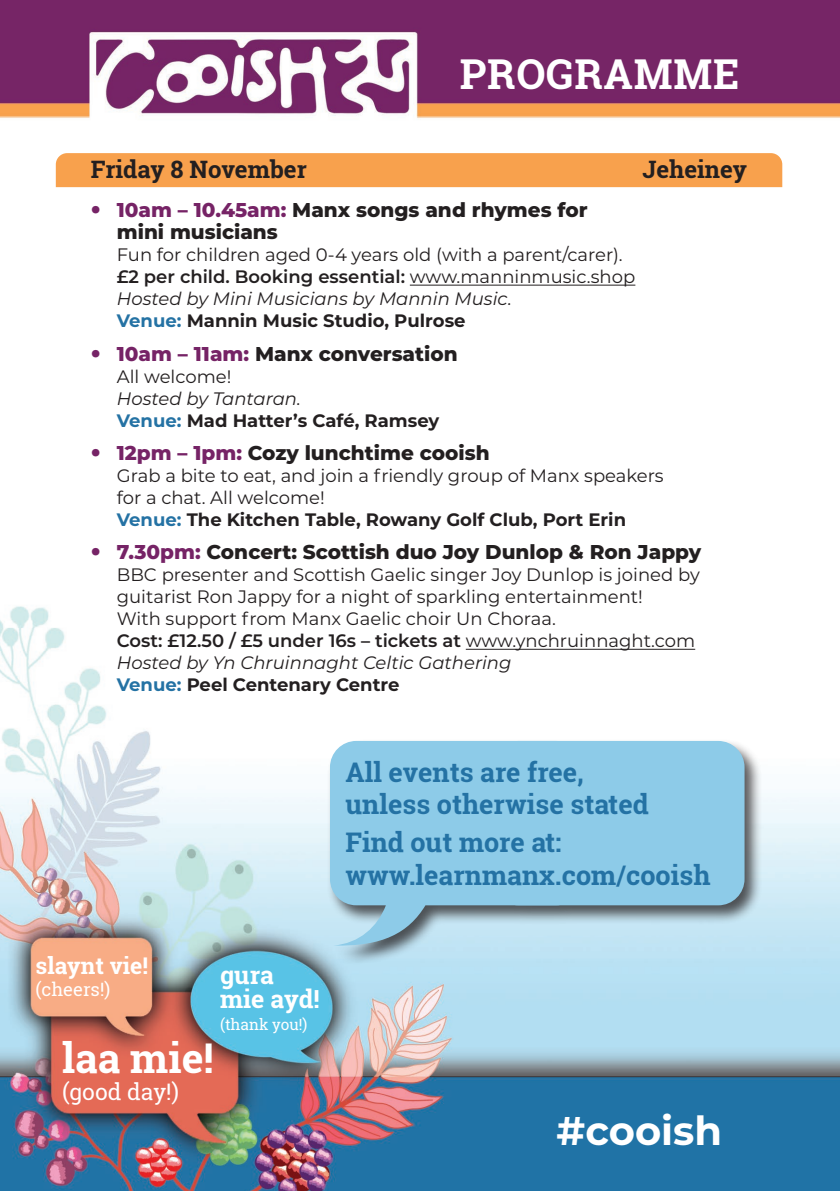
<style>
.page{position:relative;width:840px;height:1191px;background:#fff}
.page>*{position:absolute;margin:0;border:0;box-sizing:border-box;transform-origin:0 0}
.t1{font:700 41.2px "Roboto Slab";letter-spacing:.02em;color:#fff}
.t2{font:700 41px "Roboto Slab";color:#fff}
.t3{font:700 40px "Montserrat Alternates";color:#fff}
.t4{font:700 27px/32.4px "Roboto Slab";color:#2472a4}
.t5{font:700 25px/23.8px "Roboto Slab";color:#fff}
.t6{font:700 24px "Roboto Slab";color:#231f20}
.t7{font:700 23px "Roboto Slab";color:#fff}
.t8{font:22.8px "Roboto Slab";color:#fff}
.t9{font:800 20px/22px "Montserrat";color:#231f20}
.t10{font:18.4px "Roboto Slab";color:#fff}
.t11{font:18px/22px "Montserrat";color:#231f20}
.t12{font:700 18px/22px "Montserrat";color:#231f20}
.t13{font:15.4px "Roboto Slab";color:#fff}
.s1{font-size:26px;color:#762366}
.s2{color:#762366}
.s3{font-weight:600}
.s4{font-style:italic}
.s5{font-weight:700;color:#2472a4}
.s6{font-weight:700}
.s7{font-weight:400;font-style:italic}
.s8{color:#2472a4}
</style>
<div class="page">
<img style="left:0;top:0;width:839px;height:1191px">
<div style="left:326px;top:739px;width:436px;height:226px;background:#231f20;opacity:.75"></div>
<svg style="left:330px;top:741px;width:252px;height:204px;background:#93c8e1"></svg>
<div style="left:492px;top:741px;width:252px;height:164px;background:#8dcbe8;border-radius:26px"></div>
<div style="left:56px;top:153px;width:725px;height:34px;background:#f8a14d"></div>
<hr style="left:409px;top:285px;width:226px;height:1px;background:#231f20">
<hr style="left:465px;top:649px;width:229px;height:1px;background:#231f20">
<h1 class="t1" style="left:459px;top:45px;width:281px">PROGRAMME</h1>
<h3 class="t6" style="left:91px;top:153px;width:217px">Friday 8 November</h3>
<h3 class="t6" style="left:642px;top:153px;width:106px">Jeheiney</h3>
<p class="t9" style="left:117px;top:198px;width:472px;text-indent:-26px"><span class="s1">•</span> <span class="s2">10am – 10.45am:</span> Manx songs and rhymes for mini musicians</p>
<p class="t11" style="left:117px;top:243px;width:519px">Fun for children aged 0-4 years old (with a parent/carer). <span class="s3">£2 per child. Booking essential:</span> www.manninmusic.shop <span class="s4">Hosted by Mini Musicians by Mannin Music.<br></span><span class="s5">Venue:</span> <span class="s6">Mannin Music Studio, Pulrose</span></p>
<p class="t9" style="left:91px;top:341px;width:368px"><span class="s1">•</span> <span class="s2">10am – 11am:</span> Manx conversation</p>
<p class="t11" style="left:117px;top:365px;width:116px">All welcome!</p>
<p class="t12" style="left:117px;top:386px;width:324px"><span class="s7">Hosted by Tantaran.<br></span><span class="s8">Venue:</span> Mad Hatter’s Café, Ramsey</p>
<p class="t9" style="left:91px;top:441px;width:400px"><span class="s1">•</span> <span class="s2">12pm – 1pm:</span> Cozy lunchtime cooish</p>
<p class="t11" style="left:117px;top:464px;width:548px">Grab a bite to eat, and join a friendly group of Manx speakers for a chat. All welcome!<br><span class="s5">Venue:</span> <span class="s6">The Kitchen Table, Rowany Golf Club, Port Erin</span></p>
<p class="t9" style="left:91px;top:540px;width:611px"><span class="s1">•</span> <span class="s2">7.30pm:</span> Concert: Scottish duo Joy Dunlop &amp; Ron Jappy</p>
<p class="t11" style="left:117px;top:563px;width:584px">BBC presenter and Scottish Gaelic singer Joy Dunlop is joined by guitarist Ron Jappy for a night of sparkling entertainment!<br>With support from Manx Gaelic choir Un Choraa.<br><span class="s3">Cost: £12.50 / £5 under 16s – tickets at</span> www.ynchruinnaght.com <span class="s4">Hosted by Yn Chruinnaght Celtic Gathering<br></span><span class="s5">Venue:</span> <span class="s6">Peel Centenary Centre</span></p>
<h3 class="t4" style="left:345px;top:755px;width:305px">All events are free, unless otherwise stated</h3>
<h3 class="t4" style="left:345px;top:826px;width:366px">Find out more at: www.learnmanx.com/cooish</h3>
<p class="t7" style="left:35px;top:950px;width:114px">slaynt vie!</p>
<p class="t10" style="left:35px;top:977px;width:76px">(cheers!)</p>
<h3 class="t5" style="left:220px;top:963px;width:101px">gura mie ayd!</h3>
<p class="t13" style="left:220px;top:1013px;width:89px">(thank you!)</p>
<h2 class="t2" style="left:62px;top:1029px;width:153px">laa mie!</h2>
<p class="t8" style="left:62px;top:1076px;width:118px">(good day!)</p>
<h3 class="t3" style="left:556px;top:1101px;width:167px">#cooish</h3>
</div>
